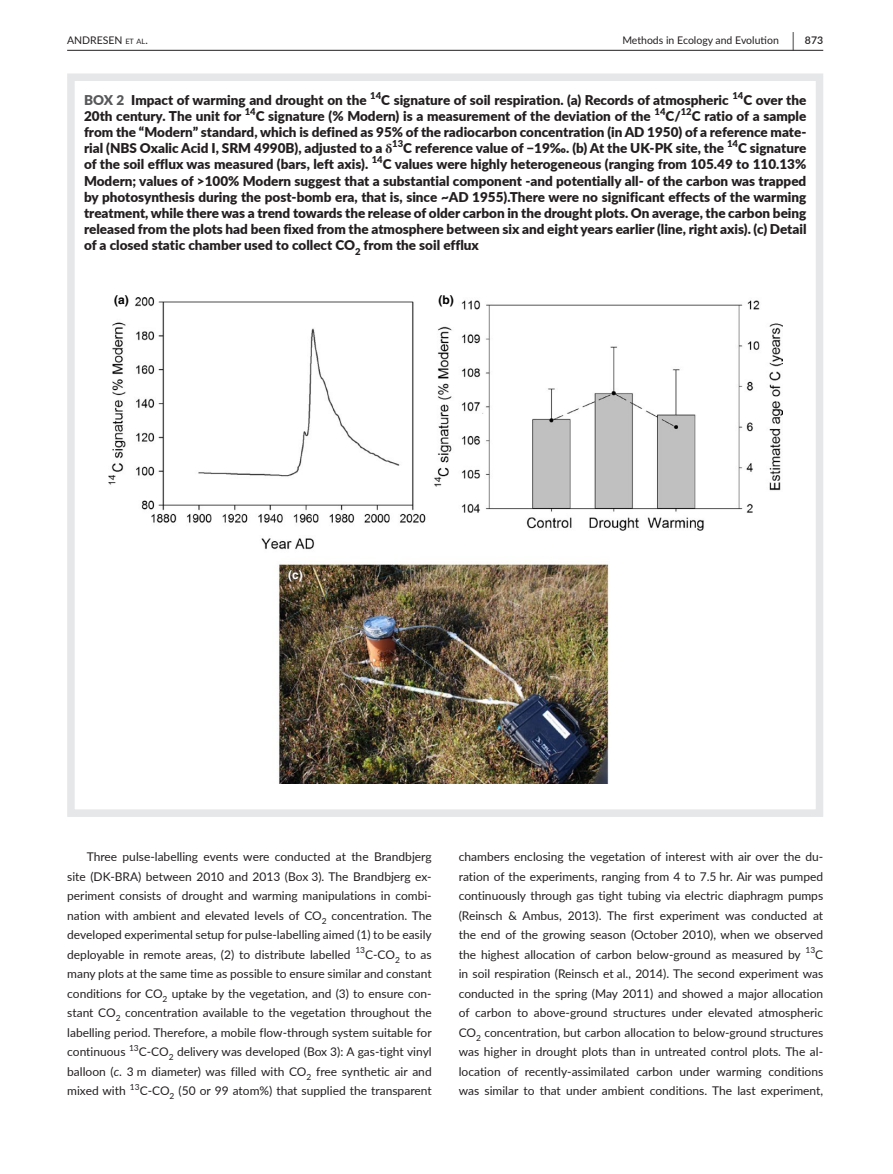
<style>
.page{position:relative;width:893px;height:1174px;background:#fff}
.page>*{position:absolute;margin:0;border:0;box-sizing:border-box;transform-origin:0 0}
.t1{font:600 19.5px "Lato";color:#231f20;scale:.48 1}
.t2{font:900 13.5px/16.2px "Lato";color:#231f20;text-align:justify}
.t3{font:12px/19.5px "Lato";color:#231f20;text-align:justify}
.t4{font:700 12px "Helvetica";color:#000}
.t5{font:700 12px "Helvetica";color:#fff}
.t6{font:10.5px "Lato";color:#231f20}
.t7{font:10.5px "Lato";color:#231f20}
.t8{font:600 10.5px "Lato";color:#231f20}
.t9{font:900 9.45px "Lato";color:#231f20}
.t10{font:8.4px "Lato";color:#231f20}
.s1{font-size:7.35px}
.s2{color:#57585a}
.s3{font-family:"STIX";font-weight:700}
.s4{font-style:italic}
</style>
<div class="page">
<hr style="left:67px;top:50px;width:756px;height:1px;background:#231f20">
<img style="left:109px;top:297px;width:674px;height:487px">
<div style="left:67px;top:73px;width:756px;height:744px;border:8px solid #e6e7e9"></div>
<h1 class="t1" style="left:792px;top:26px;width:7px">|</h1>
<p class="t7" style="left:67px;top:33px;width:82px">ANDRESEN <span class="s1">et al</span>.</p>
<p class="t6" style="left:622px;top:33px;width:158px">Methods in Ecology and Evolu on</p>
<p class="t8" style="left:805px;top:33px;width:20px">873</p>
<p class="t2" style="left:84px;top:91px;width:724px"><span class="s2">BOX 2</span> Impact of warming and drought on the <sup>14</sup>C signature of soil respiration. (a) Records of atmospheric <sup>14</sup>C over the 20th century. The unit for <sup>14</sup>C signature (% Modern) is a measurement of the deviation of the <sup>14</sup>C/<sup>12</sup>C ratio of a sample from the “Modern” standard, which is defined as 95% of the radiocarbon concentration (in AD 1950) of a reference mate&shy;rial (NBS Oxalic Acid I, SRM 4990B), adjusted to a <span class="s3">δ</span><sup>13</sup>C reference value of −19‰. (b) At the UK-PK site, the</p>
<p class="t9" style="left:727px;top:137px;width:12px">14</p>
<p class="t2" style="left:84px;top:140px;width:724px;text-indent:654px">C signature of the soil efflux was measured (bars, left axis). <sup>14</sup>C values were highly heterogeneous (ranging from 105.49 to 110.13% Modern; values of &gt;100% Modern suggest that a substantial component -and potentially all- of the carbon was trapped by photosynthesis during the post-bomb era, that is, since ~AD 1955).There were no significant effects of the warming treatment, while there was a trend towards the release of older carbon in the drought plots. On average, the carbon being released from the plots had been fixed from the atmosphere between six and eight years earlier (line, right axis). (c) Detail of a closed static chamber used to collect CO<sub>2</sub> from the soil efflux</p>
<p class="t4" style="left:114px;top:293px;width:16px">(a)</p>
<p class="t4" style="left:439px;top:293px;width:17px">(b)</p>
<p class="t5" style="left:288px;top:567px;width:16px">(c)</p>
<p class="t3" style="left:67px;top:846px;width:366px;text-indent:20px">Three pulse-labelling events were conducted at the Brandbjerg site (DK-BRA) between 2010 and 2013 (Box 3). The Brandbjerg ex&shy;periment consists of drought and warming manipulations in combi&shy;nation with ambient and elevated levels of CO<sub>2</sub> concentration. The developed experimental setup for pulse-labelling aimed (1) to be easily deployable in remote areas, (2) to distribute labelled</p>
<p class="t10" style="left:355px;top:944px;width:11px">13</p>
<p class="t3" style="left:67px;top:944px;width:366px;text-indent:298px">C-CO<sub>2</sub> to as many plots at the same time as possible to ensure similar and constant conditions for CO<sub>2</sub> uptake by the vegetation, and (3) to ensure con&shy;stant CO<sub>2</sub> concentration available to the vegetation throughout the labelling period. Therefore, a mobile flow-through system suitable for continuous <sup>13</sup>C-CO<sub>2</sub> delivery was developed (Box 3): A gas-tight vinyl balloon (<span class="s4">c</span>. 3 m diameter) was filled with CO<sub>2</sub> free synthetic air and mixed with <sup>13</sup>C-CO<sub>2</sub> (50 or 99 atom%) that supplied the transparent</p>
<p class="t3" style="left:459px;top:846px;width:366px">chambers enclosing the vegetation of interest with air over the du&shy;ration of the experiments, ranging from 4 to 7.5 hr. Air was pumped continuously through gas tight tubing via electric diaphragm pumps (Reinsch &amp; Ambus, 2013). The first experiment was conducted at the end of the growing season (October 2010), when we observed the highest allocation of carbon below-ground as measured by</p>
<p class="t10" style="left:805px;top:944px;width:11px">13</p>
<p class="t3" style="left:459px;top:944px;width:366px;text-indent:356px">C in soil respiration (Reinsch et al., 2014). The second experiment was conducted in the spring (May 2011) and showed a major allocation of carbon to above-ground structures under elevated atmospheric CO<sub>2</sub> concentration, but carbon allocation to below-ground structures was higher in drought plots than in untreated control plots. The al&shy;location of recently-assimilated carbon under warming conditions was similar to that under ambient conditions. The last experiment,</p>
</div>
